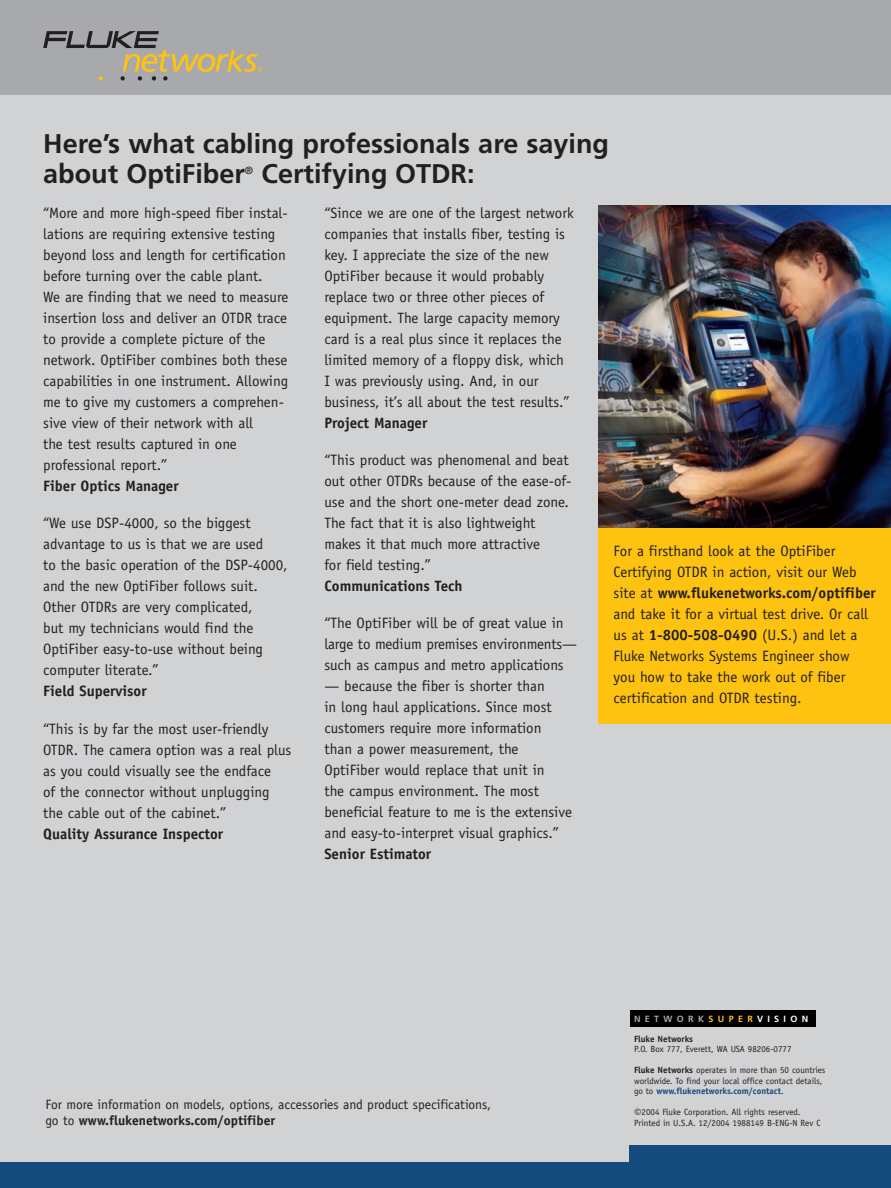
<style>
.page{position:relative;width:891px;height:1188px;background:#fff}
.page>*{position:absolute;margin:0;border:0;box-sizing:border-box;transform-origin:0 0}
.t1{font:700 27px/30px "Frutiger";color:#231f20}
.t2{font:15px/21px "Officina Sans";color:#231f20}
.t3{font:700 15px "Officina Sans";color:#231f20}
.t4{font:13.5px/16.2px "Officina Sans";color:#231f20}
.t5{font:10.5px "Frutiger";color:#231f20}
.t6{font:9px/10.5px "Officina Sans";color:#231f20}
.t7{font:700 9px "Frutiger";letter-spacing:.485em;color:#a8a9ad}
.t8{font:700 9px "Officina Sans";color:#231f20}
.s1{font-weight:700}
.s2{color:#fec210}
.s3{color:#fff}
.s4{font-weight:700;color:#144a7c}
.s5{font-size:13.5px}
</style>
<div class="page">
<div style="left:0;top:92px;width:891px;height:1070px;background:#d1d2d4"></div>
<div style="left:630px;top:1145px;width:261px;height:43px;background:#144a7c"></div>
<div style="left:0;top:1162px;width:749px;height:26px;background:#144a7c"></div>
<div style="left:630px;top:1010px;width:185px;height:17px;background:#000001"></div>
<div style="left:599px;top:528px;width:292px;height:196px;background:#fec210"></div>
<img style="left:599px;top:205px;width:292px;height:323px">
<div style="left:0;top:0;width:891px;height:94px;background:#a8a9ad"></div>
<svg style="left:43px;top:31px;width:220px;height:50px"></svg>
<h1 class="t1" style="left:43px;top:131px;width:567px">Here’s what cabling professionals are saying about OptiFiber</h1>
<p class="t5" style="left:245px;top:166px;width:10px">®</p>
<h1 class="t1" style="left:262px;top:161px;width:215px">Certifying OTDR:</h1>
<p class="t2" style="left:43px;top:204px;width:247px">“More and more high-speed fiber instal&shy;lations are requiring extensive testing beyond loss and length for certification before turning over the cable plant.<br>We are finding that we need to measure insertion loss and deliver an OTDR trace to provide a complete picture of the network. OptiFiber combines both these capabilities in one instrument. Allowing me to give my customers a comprehen&shy;sive view of their network with all<br>the test results captured in one professional report.”</p>
<p class="t3" style="left:43px;top:480px;width:137px">Fiber Optics Manager</p>
<p class="t2" style="left:43px;top:514px;width:246px">“We use DSP-4000, so the biggest advantage to us is that we are used<br>to the basic operation of the DSP-4000, and the new OptiFiber follows suit.<br>Other OTDRs are very complicated,<br>but my technicians would find the OptiFiber easy-to-use without being computer literate.”</p>
<p class="t3" style="left:43px;top:686px;width:105px">Field Supervisor</p>
<p class="t2" style="left:43px;top:719px;width:250px">“This is by far the most user-friendly OTDR. The camera option was a real plus as you could visually see the endface<br>of the connector without unplugging the cable out of the cabinet.”</p>
<p class="t3" style="left:43px;top:828px;width:182px">Quality Assurance Inspector</p>
<p class="t2" style="left:324px;top:203px;width:251px">“Since we are one of the largest network companies that installs fiber, testing is key. I appreciate the size of the new OptiFiber because it would probably replace two or three other pieces of equipment. The large capacity memory card is a real plus since it replaces the limited memory of a floppy disk, which<br>I was previously using. And, in our business, it’s all about the test results.”</p>
<p class="t3" style="left:324px;top:417px;width:104px">Project Manager</p>
<p class="t2" style="left:324px;top:451px;width:248px">“This product was phenomenal and beat out other OTDRs because of the ease-of&shy;use and the short one-meter dead zone.<br>The fact that it is also lightweight makes it that much more attractive<br>for field testing.”</p>
<p class="t3" style="left:324px;top:580px;width:140px">Communications Tech</p>
<p class="t2" style="left:324px;top:614px;width:254px">“The OptiFiber will be of great value in large to medium premises environments— such as campus and metro applications</p>
<p class="t2" style="left:324px;top:677px;width:249px">— because the fiber is shorter than<br>in long haul applications. Since most customers require more information than a power measurement, the OptiFiber would replace that unit in<br>the campus environment. The most beneficial feature to me is the extensive and easy-to-interpret visual graphics.”</p>
<p class="t3" style="left:324px;top:848px;width:108px">Senior Estimator</p>
<p class="t2" style="left:614px;top:542px;width:264px">For a firsthand look at the OptiFiber Certifying OTDR in action, visit our Web site at <span class="s1">www.flukenetworks.com/optifiber </span>and take it for a virtual test drive. Or call us at <span class="s1">1-800-508-0490</span> (U.S.) and let a Fluke Networks Systems Engineer show<br>you how to take the work out of fiber certification and OTDR testing.</p>
<p class="t4" style="left:45px;top:1098px;width:447px">For more information on models, options, accessories and product specifications, go to <span class="s1">www.flukenetworks.com/optifiber</span></p>
<p class="t7" style="left:634px;top:1015px;width:176px">NETWORK<span class="s2">SUPER</span><span class="s3">VISION</span></p>
<p class="t8" style="left:634px;top:1035px;width:61px">Fluke Networks</p>
<p class="t6" style="left:634px;top:1045px;width:159px">P.O. Box 777, Everett, WA USA 98206-0777</p>
<p class="t6" style="left:634px;top:1066px;width:193px"><span class="s1">Fluke Networks</span> operates in more than 50 countries worldwide. To find your local office contact details, go to <span class="s4">www.flukenetworks.com/contact</span>.</p>
<p class="t6" style="left:634px;top:1108px;width:188px"><span class="s5">©</span>2004 Fluke Corporation. All rights reserved.<br>Printed in U.S.A. 12/2004 1988149 B-ENG-N Rev C</p>
</div>
